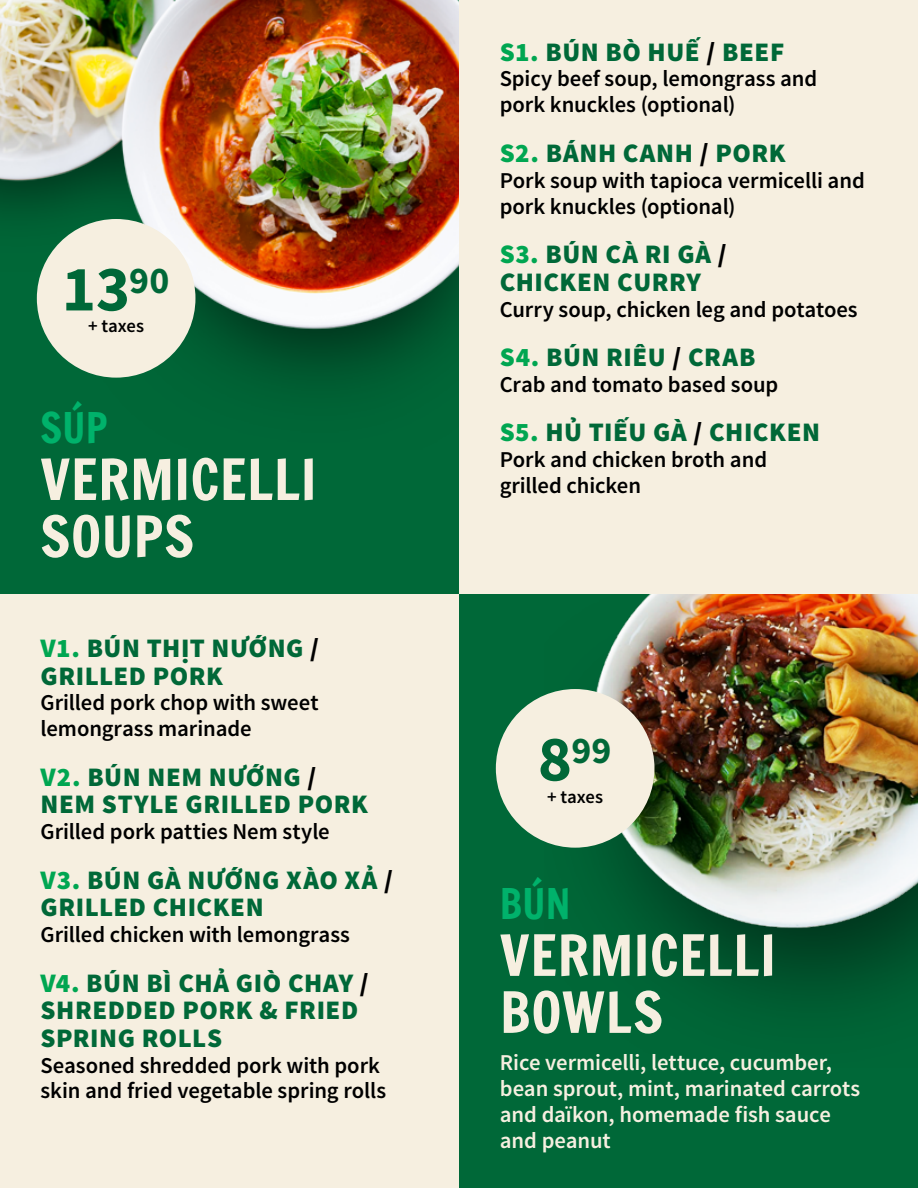
<style>
.page{position:relative;width:918px;height:1188px;background:#fff}
.page>*{position:absolute;margin:0;border:0;box-sizing:border-box;transform-origin:0 0}
.t1{font:700 64.8px "Source Sans Pro";color:#006838}
.t2{font:55.5px/57px "Francois One";letter-spacing:.01em;color:#f6efe0}
.t3{font:40.5px "Francois One";letter-spacing:.005em;color:#00b26b}
.t4{font:700 37.8px "Source Sans Pro";color:#006838}
.t5{font:900 26.7px/27.6px "Source Sans Pro";letter-spacing:.02em;color:#006838}
.t6{font:600 22.65px/26px "Source Sans Pro";letter-spacing:-.005em;color:#000}
.t7{font:600 22.65px/26px "Source Sans Pro";letter-spacing:-.005em;color:#f6efe0}
.t8{font:600 18.6px "Source Sans Pro";color:#000}
.s1{color:#00a651}
.s2{color:#000}
.s3{font-size:64.8px}
</style>
<div class="page">
<div style="left:459px;top:0;width:459px;height:594px;background:#f6efe0"></div>
<div style="left:0;top:594px;width:459px;height:594px;background:#f6efe0"></div>
<div style="left:0;top:0;width:459px;height:594px;background:#006838"></div>
<img style="left:0;top:0;width:459px;height:389px">
<div style="left:459px;top:594px;width:459px;height:594px;background:#006838"></div>
<img style="left:545px;top:594px;width:373px;height:417px">
<div style="left:37px;top:219px;width:158px;height:159px;background:#f6efe0;border-radius:50%"></div>
<div style="left:496px;top:689px;width:158px;height:159px;background:#f6efe0;border-radius:50%"></div>
<h1 class="t1" style="left:62px;top:247px;width:109px">13<sup>90</sup></h1>
<p class="t8" style="left:88px;top:315px;width:57px">+ taxes</p>
<h3 class="t3" style="left:40px;top:405px;width:68px">SÚP</h3>
<h2 class="t2" style="left:40px;top:452px;width:278px">VERMICELLI<br>SOUPS</h2>
<p class="t5" style="left:40px;top:636px;width:280px"><span class="s1">V1.</span> BÚN THỊT NƯỚNG <span class="s2">/<br></span>GRILLED PORK</p>
<p class="t6" style="left:40px;top:691px;width:280px">Grilled pork chop with sweet lemongrass marinade</p>
<p class="t5" style="left:40px;top:764px;width:329px"><span class="s1">V2.</span> BÚN NEM NƯỚNG <span class="s2">/<br></span>NEM STYLE GRILLED PORK</p>
<p class="t6" style="left:40px;top:819px;width:291px">Grilled pork patties Nem style</p>
<p class="t5" style="left:40px;top:867px;width:354px"><span class="s1">V3.</span> BÚN GÀ NƯỚNG XÀO XẢ <span class="s2">/<br></span>GRILLED CHICKEN</p>
<p class="t6" style="left:40px;top:922px;width:311px">Grilled chicken with lemongrass</p>
<p class="t5" style="left:40px;top:970px;width:330px"><span class="s1">V4.</span> BÚN BÌ CHẢ GIÒ CHAY <span class="s2">/<br></span>SHREDDED PORK &amp; FRIED<br>SPRING ROLLS</p>
<p class="t6" style="left:40px;top:1053px;width:347px">Seasoned shredded pork with pork skin and fried vegetable spring rolls</p>
<p class="t5" style="left:500px;top:39px;width:286px"><span class="s1">S1.</span> BÚN BÒ HUẾ <span class="s2">/</span> BEEF</p>
<p class="t6" style="left:500px;top:67px;width:319px">Spicy beef soup, lemongrass and pork knuckles (optional)</p>
<p class="t5" style="left:500px;top:140px;width:287px"><span class="s1">S2.</span> BÁNH CANH <span class="s2">/</span> PORK</p>
<p class="t6" style="left:500px;top:168px;width:367px">Pork soup with tapioca vermicelli and pork knuckles (optional)</p>
<p class="t5" style="left:500px;top:242px;width:229px"><span class="s1">S3.</span> BÚN CÀ RI GÀ <span class="s2">/<br></span>CHICKEN CURRY</p>
<p class="t6" style="left:500px;top:297px;width:360px">Curry soup, chicken leg and potatoes</p>
<p class="t5" style="left:500px;top:344px;width:257px"><span class="s1">S4.</span> BÚN RIÊU <span class="s2">/</span> CRAB</p>
<p class="t6" style="left:500px;top:372px;width:280px">Crab and tomato based soup</p>
<p class="t5" style="left:500px;top:420px;width:322px"><span class="s1">S5.</span> HỦ TIẾU GÀ <span class="s2">/</span> CHICKEN</p>
<p class="t6" style="left:500px;top:447px;width:269px">Pork and chicken broth and grilled chicken</p>
<h3 class="t4" style="left:538px;top:726px;width:75px"><span class="s3">8</span>99</h3>
<p class="t8" style="left:547px;top:785px;width:57px">+ taxes</p>
<h3 class="t3" style="left:500px;top:881px;width:72px">BÚN</h3>
<h2 class="t2" style="left:500px;top:928px;width:278px">VERMICELLI<br>BOWLS</h2>
<p class="t7" style="left:500px;top:1050px;width:362px">Rice vermicelli, lettuce, cucumber, bean sprout, mint, marinated carrots and daïkon, homemade fish sauce and peanut</p>
</div>
